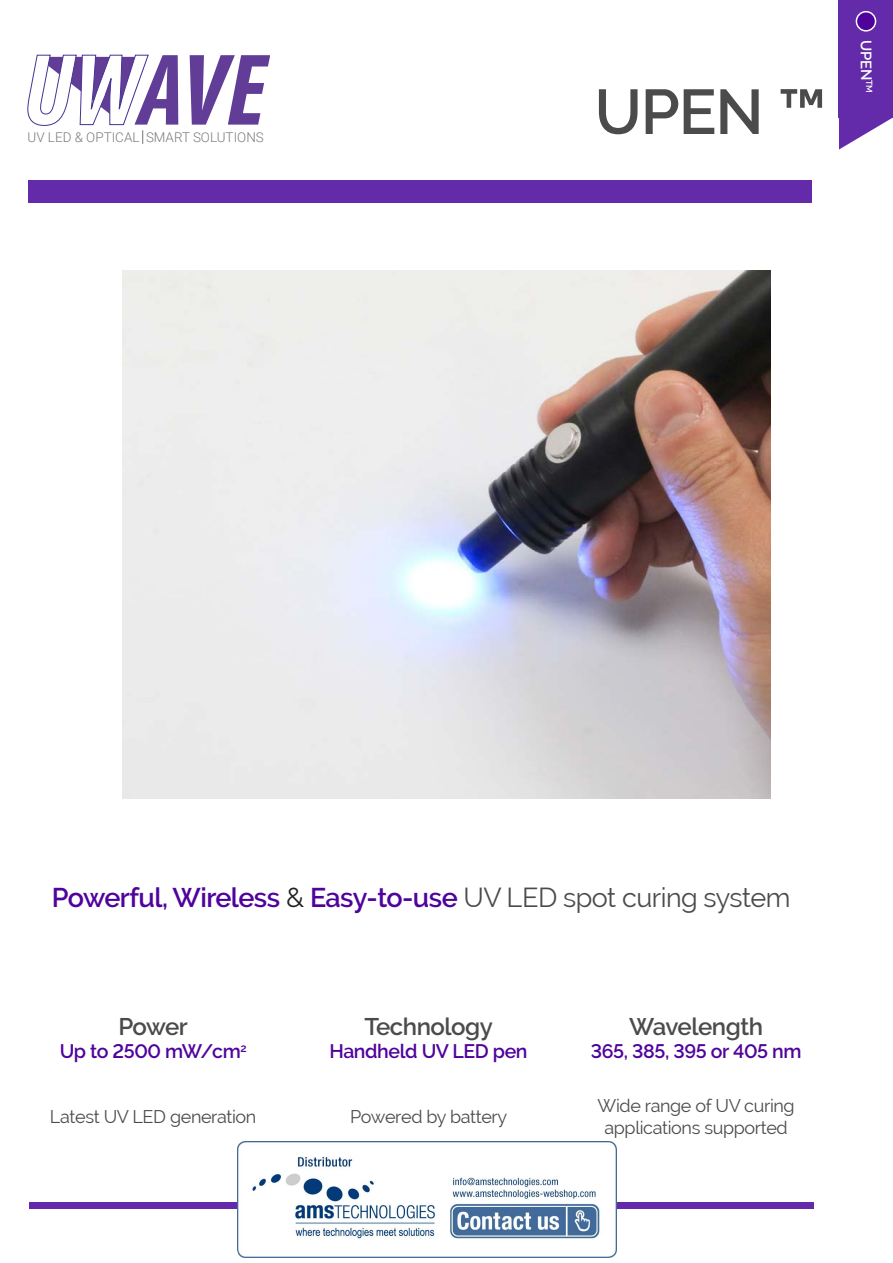
<style>
.page{position:relative;width:893px;height:1263px;background:#fff}
.page>*{position:absolute;margin:0;border:0;box-sizing:border-box;transform-origin:0 0}
.t1{font:600 63px "Raleway";color:#4b4b4b}
.t2{font:600 27px "Raleway";letter-spacing:-.02em;color:#4f039c}
.t3{font:600 24px "Raleway";letter-spacing:-.02em;color:#4b4b4b}
.t4{font:600 19.5px "Raleway";letter-spacing:-.02em;color:#4f039c}
.t5{font:18px "Raleway";letter-spacing:-.02em;color:#4b4b4b}
.t6{font:600 15px "Raleway";color:#fff}
.t7{font:300 13.5px "Roboto";color:#7b7b7a}
.s1{font-weight:400;color:#231f20}
.s2{font-weight:400;color:#4b4b4b}
</style>
<div class="page">
<img style="left:122px;top:270px;width:649px;height:529px">
<div style="left:29px;top:1202px;width:785px;height:7px;background:#632ba9"></div>
<div style="left:29px;top:180px;width:783px;height:23px;background:#632ba9"></div>
<svg style="left:190px;top:55px;width:79px;height:70px"></svg>
<svg style="left:27px;top:54px;width:151px;height:90px"></svg>
<div style="left:839px;top:0;width:54px;height:118px;background:#632ba9"></div>
<svg style="left:839px;top:118px;width:53px;height:32px"></svg>
<div style="left:856px;top:12px;width:19px;height:19px;background:#4f039c;border-radius:50%"></div>
<div style="left:856px;top:11px;width:20px;height:21px;border:2px solid #fff;border-radius:50%"></div>
<img style="left:237px;top:1141px;width:379px;height:117px">
<p class="t7" style="left:28px;top:128px;width:238px">UV LED &amp; OPTICAL SMART SOLUTIONS</p>
<p class="t1" style="left:594px;top:76px;width:234px">UPEN ™</p>
<p class="t6" style="left:874px;top:40px;width:54px;rotate:89deg">UPEN<sup>TM</sup></p>
<p class="t2" style="left:52px;top:882px;width:740px">Powerful, Wireless <span class="s1">&amp;</span> Easy-to-use <span class="s2">UV LED spot curing system</span></p>
<p class="t3" style="left:118px;top:1012px;width:71px">Power</p>
<p class="t4" style="left:60px;top:1040px;width:188px">Up to 2500 mW/cm<sup>2</sup></p>
<p class="t3" style="left:365px;top:1012px;width:130px">Technology</p>
<p class="t4" style="left:329px;top:1040px;width:200px">Handheld UV LED pen</p>
<p class="t5" style="left:50px;top:1106px;width:208px">Latest UV LED generation</p>
<p class="t5" style="left:350px;top:1106px;width:159px">Powered by battery</p>
<p class="t3" style="left:629px;top:1012px;width:135px">Wavelength</p>
<p class="t4" style="left:591px;top:1040px;width:212px">365, 385, 395 or 405 nm</p>
<p class="t5" style="left:598px;top:1095px;width:199px">Wide range of UV curing</p>
<p class="t5" style="left:604px;top:1117px;width:185px">applications supported</p>
</div>
